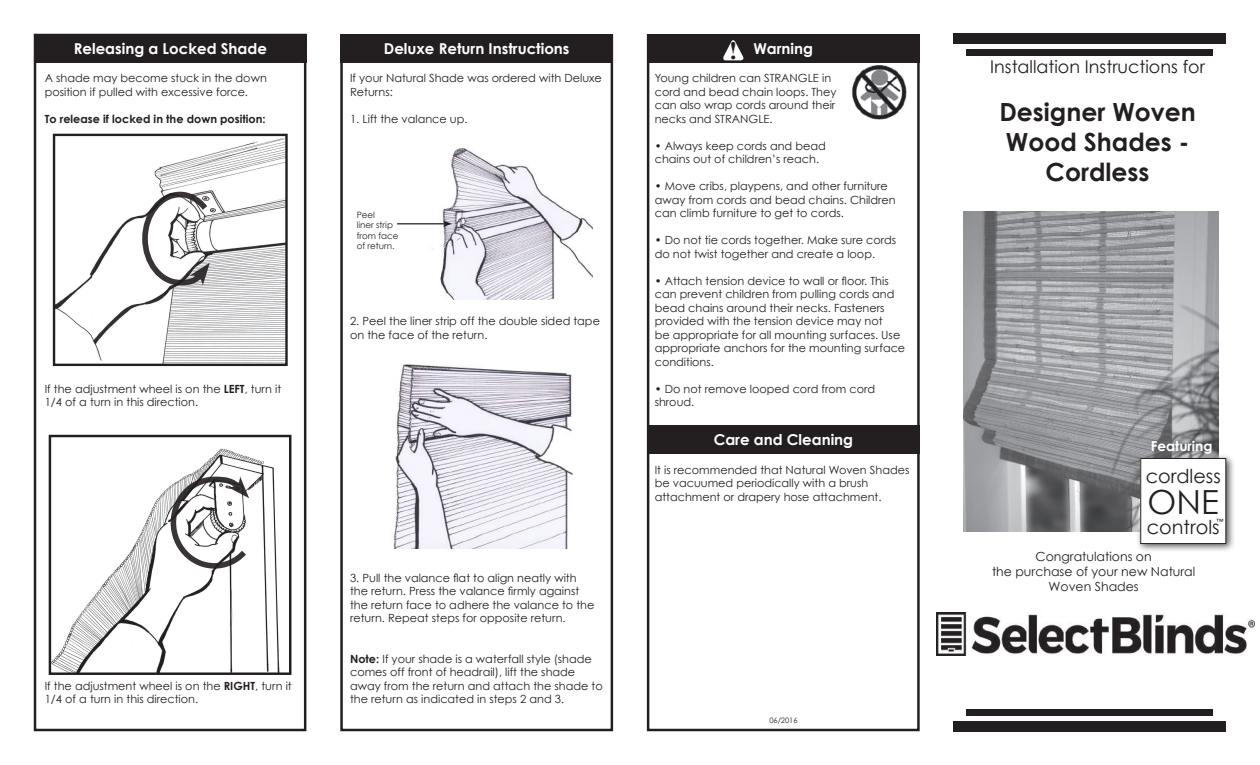
<style>
.page{position:relative;width:1260px;height:765px;background:#fff}
.page>*{position:absolute;margin:0;border:0;box-sizing:border-box;transform-origin:0 0}
.t1{font:33.25px "Century Gothic";color:#231f20}
.t2{font:700 25px/30px "Century Gothic";color:#231f20;text-align:center}
.t3{font:700 25px "Times New Roman";color:#231f20}
.t4{font:19.25px "Century Gothic";color:#231f20}
.t5{font:17.5px "Century Gothic";color:#231f20}
.t6{font:700 15px "Century Gothic";color:#fff}
.t7{font:700 13.75px "Century Gothic";color:#fff}
.t8{font:12.5px/15px "Century Gothic";color:#221e1f;text-align:center}
.t9{font:11.25px/13.5px "Century Gothic";color:#231f20}
.t10{font:700 11.25px "Century Gothic";color:#231f20}
.t11{font:8.75px/10.5px "Century Gothic";color:#231f20}
.t12{font:7.5px "Century Gothic";color:#231f20}
.t13{font:7px "Century Gothic";color:#231f20}
.s1{font-weight:700}
</style>
<div class="page">
<div style="left:647px;top:35px;width:273px;height:696px;border:2px solid #231f20"></div>
<div style="left:340px;top:35px;width:273px;height:696px;border:2px solid #231f20"></div>
<div style="left:953px;top:34px;width:273px;height:10px;background:#231f20"></div>
<div style="left:953px;top:721px;width:273px;height:10px;background:#231f20"></div>
<div style="left:966px;top:49px;width:247px;height:6px;background:#231f20"></div>
<div style="left:966px;top:710px;width:247px;height:6px;background:#231f20"></div>
<div style="left:647px;top:34px;width:273px;height:28px;background:#231f20"></div>
<div style="left:340px;top:34px;width:273px;height:28px;background:#231f20"></div>
<svg style="left:723px;top:40px;width:21px;height:20px"></svg>
<img style="left:851px;top:66px;width:56px;height:54px">
<div style="left:1136px;top:453px;width:99px;height:100px;background:#231f20;opacity:.75"></div>
<div style="left:34px;top:34px;width:272px;height:697px;border:2px solid #231f20"></div>
<div style="left:34px;top:34px;width:273px;height:28px;background:#231f20"></div>
<img style="left:56px;top:138px;width:229px;height:225px">
<div style="left:53px;top:134px;width:235px;height:232px;border:2px solid #231f20"></div>
<svg style="left:141px;top:190px;width:70px;height:97px"></svg>
<img style="left:52px;top:448px;width:228px;height:224px">
<div style="left:49px;top:435px;width:242px;height:240px;border:2px solid #231f20"></div>
<svg style="left:169px;top:475px;width:81px;height:95px"></svg>
<div style="left:647px;top:425px;width:273px;height:29px;background:#231f20"></div>
<img style="left:410px;top:148px;width:182px;height:152px">
<img style="left:393px;top:364px;width:179px;height:184px">
<hr style="left:397px;top:223px;width:48px;height:1px;background:#231f20">
<svg style="left:443px;top:221px;width:9px;height:6px"></svg>
<img style="left:936px;top:612px;width:319px;height:44px">
<img style="left:963px;top:212px;width:256px;height:320px">
<div style="left:1141px;top:458px;width:85px;height:86px;background:#fff"></div>
<div style="left:1140px;top:458px;width:86px;height:86px;border:1px solid #231f20"></div>
<h3 class="t6" style="left:74px;top:39px;width:195px">Releasing a Locked Shade</h3>
<p class="t9" style="left:45px;top:71px;width:224px">A shade may become stuck in the down position if pulled with excessive force.</p>
<p class="t10" style="left:45px;top:112px;width:222px">To release if locked in the down position:</p>
<p class="t9" style="left:45px;top:382px;width:238px">If the adjustment wheel is on the <span class="s1">LEFT</span>, turn it<br>1/4 of a turn in this direction.</p>
<p class="t9" style="left:45px;top:679px;width:249px">If the adjustment wheel is on the <span class="s1">RIGHT</span>, turn it<br>1/4 of a turn in this direction.</p>
<h3 class="t6" style="left:384px;top:39px;width:187px">Deluxe Return Instructions</h3>
<h3 class="t6" style="left:753px;top:39px;width:61px">Warning</h3>
<h2 class="t3" style="left:729px;top:34px;width:10px">!</h2>
<p class="t9" style="left:350px;top:71px;width:253px">If your Natural Shade was ordered with Deluxe<br>Returns:</p>
<p class="t9" style="left:350px;top:112px;width:119px">1. Lift the valance up.</p>
<p class="t11" style="left:357px;top:209px;width:43px">Peel<br>liner strip from face of return.</p>
<p class="t9" style="left:350px;top:314px;width:251px">2. Peel the liner strip off the double sided tape on the face of the return.</p>
<p class="t9" style="left:350px;top:571px;width:246px">3. Pull the valance flat to align neatly with the return. Press the valance firmly against the return face to adhere the valance to the return. Repeat steps for opposite return.</p>
<p class="t9" style="left:350px;top:652px;width:254px"><span class="s1">Note:</span> If your shade is a waterfall style (shade comes off front of headrail), lift the shade away from the return and attach the shade to the return as indicated in steps 2 and 3.</p>
<p class="t9" style="left:655px;top:71px;width:183px">Young children can STRANGLE in cord and bead chain loops. They can also wrap cords around their necks and STRANGLE.</p>
<p class="t9" style="left:655px;top:139px;width:173px">• Always keep cords and bead chains out of children’s reach.</p>
<p class="t9" style="left:655px;top:179px;width:243px">• Move cribs, playpens, and other furniture away from cords and bead chains. Children can climb furniture to get to cords.</p>
<p class="t9" style="left:655px;top:233px;width:243px">• Do not tie cords together. Make sure cords do not twist together and create a loop.</p>
<p class="t9" style="left:655px;top:274px;width:252px">• Attach tension device to wall or floor. This can prevent children from pulling cords and bead chains around their necks. Fasteners provided with the tension device may not<br>be appropriate for all mounting surfaces. Use appropriate anchors for the mounting surface conditions.</p>
<p class="t9" style="left:655px;top:382px;width:222px">• Do not remove looped cord from cord shroud.</p>
<h3 class="t6" style="left:714px;top:431px;width:141px">Care and Cleaning</h3>
<p class="t9" style="left:655px;top:463px;width:256px">It is recommended that Natural Woven Shades be vacuumed periodically with a brush attachment or drapery hose attachment.</p>
<p class="t12" style="left:769px;top:716px;width:30px">06/2016</p>
<h3 class="t5" style="left:990px;top:56px;width:216px">Installation Instructions for</h3>
<h2 class="t2" style="left:999px;top:96px;width:198px">Designer Woven<br>Wood Shades -<br>Cordless</h2>
<p class="t7" style="left:1151px;top:437px;width:63px">Featuring</p>
<h3 class="t4" style="left:1146px;top:464px;width:77px">cordless</h3>
<h1 class="t1" style="left:1148px;top:482px;width:73px">ONE</h1>
<h3 class="t4" style="left:1147px;top:515px;width:74px">controls</h3>
<p class="t13" style="left:1217px;top:517px;width:8px">™</p>
<p class="t8" style="left:992px;top:549px;width:205px">Congratulations on<br>the purchase of your new Natural<br>Woven Shades</p>
</div>
